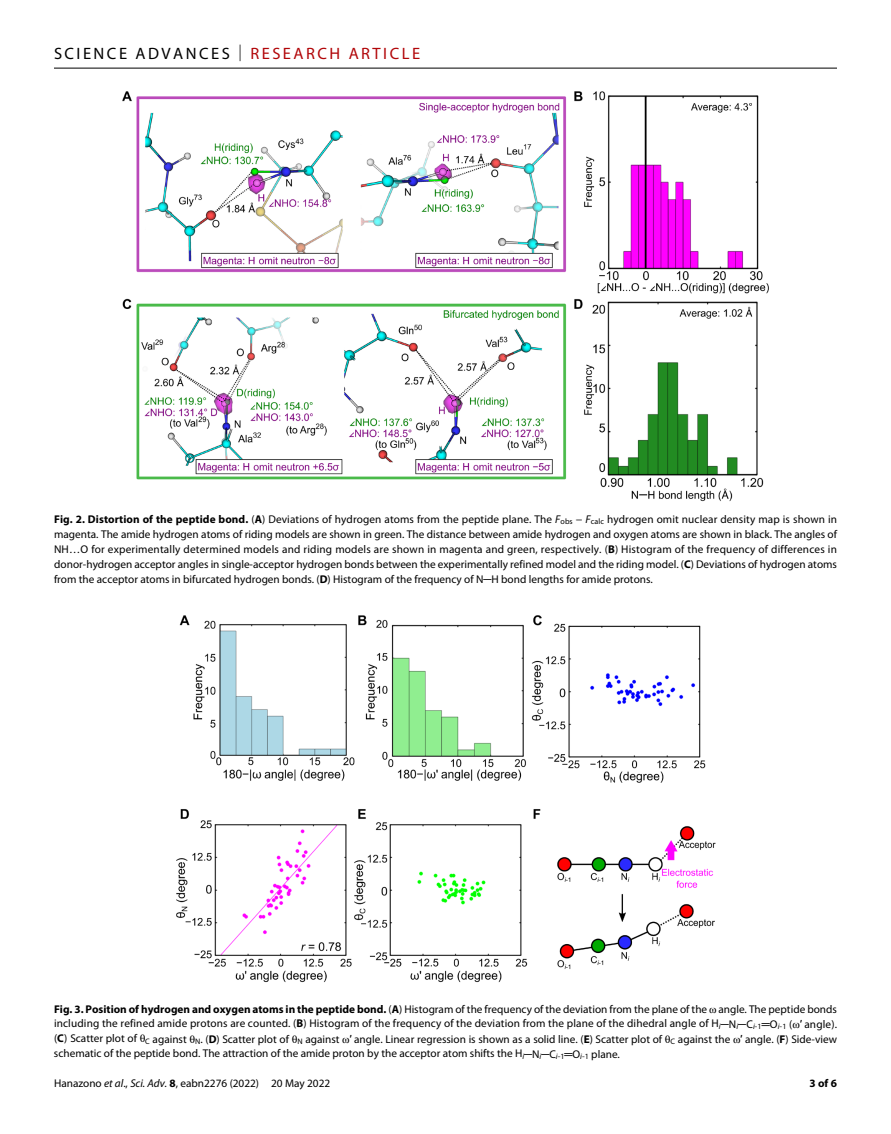
<style>
.page{position:relative;width:891px;height:1134px;background:#fff}
.page>*{position:absolute;margin:0;border:0;box-sizing:border-box;transform-origin:0 0}
.t1{font:16.5px "Myriad Pro";letter-spacing:.15em;color:#000}
.t2{font:11.25px/15px "Myriad Pro";color:#000;text-align:justify}
.t3{font:700 11.25px "Myriad Pro";color:#000}
.s1{font-weight:300}
.s2{color:#b10508}
.s3{font-weight:700}
.s4{font-style:italic}
.s5{font-family:"STIX General"}
</style>
<div class="page">
<hr style="left:54px;top:68px;width:783px;height:1px;background:#000">
<img style="left:122px;top:91px;width:647px;height:410px">
<img style="left:176px;top:615px;width:540px;height:368px">
<h1 class="t1" style="left:54px;top:40px;width:368px">SCIENCE ADVANCES <span class="s1">|</span> <span class="s2">RESEARCH ARTICLE</span></h1>
<p class="t2" style="left:54px;top:511px;width:785px"><span class="s3">Fig. 2. Distortion of the peptide bond.</span> (<span class="s3">A</span>) Deviations of hydrogen atoms from the peptide plane. The <span class="s4">F</span><sub>obs</sub> − <span class="s4">F</span><sub>calc</sub> hydrogen omit nuclear density map is shown in magenta. The amide hydrogen atoms of riding models are shown in green. The distance between amide hydrogen and oxygen atoms are shown in black. The angles of NH…O for experimentally determined models and riding models are shown in magenta and green, respectively. (<span class="s3">B</span>) Histogram of the frequency of differences in donor-hydrogen acceptor angles in single-acceptor hydrogen bonds between the experimentally refined model and the riding model. (<span class="s3">C</span>) Deviations of hydrogen atoms from the acceptor atoms in bifurcated hydrogen bonds. (<span class="s3">D</span>) Histogram of the frequency of N<span class="s5">─</span>H bond lengths for amide protons.</p>
<p class="t2" style="left:54px;top:1001px;width:785px"><span class="s3">Fig. 3. Position of hydrogen and oxygen atoms in the peptide bond.</span> (<span class="s3">A</span>) Histogram of the frequency of the deviation from the plane of the angle. The peptide bonds including the refined amide protons are counted. (<span class="s3">B</span>) Histogram of the frequency of the deviation from the plane of the dihedral angle of H<sub>i</sub><span class="s5">─</span>N<sub>i</sub><span class="s5">─</span>C<sub>i</sub><sub>-1</sub><span class="s5">═</span>O<sub>i</sub><sub>-1</sub> ( ′ angle). (<span class="s3">C</span>) Scatter plot of ❑<sub>C</sub> against ❑<sub>N</sub>. (<span class="s3">D</span>) Scatter plot of ❑<sub>N</sub> against ′ angle. Linear regression is shown as a solid line. (<span class="s3">E</span>) Scatter plot of ❑<sub>C</sub> against the ′ angle. (<span class="s3">F</span>) Side-view schematic of the peptide bond. The attraction of the amide proton by the acceptor atom shifts the H<sub>i</sub><span class="s5">─</span>N<sub>i</sub><span class="s5">─</span>C<sub>i</sub><sub>-1</sub><span class="s5">═</span>O<sub>i</sub><sub>-1</sub> plane.</p>
<p class="t2" style="left:54px;top:1076px;width:278px">Hanazono <span class="s4">et al</span>., <span class="s4">Sci. Adv.</span> <span class="s3">8</span>, eabn2276 (2022) 20 May 2022</p>
<p class="t3" style="left:810px;top:1074px;width:29px">3 of 6</p>
</div>
